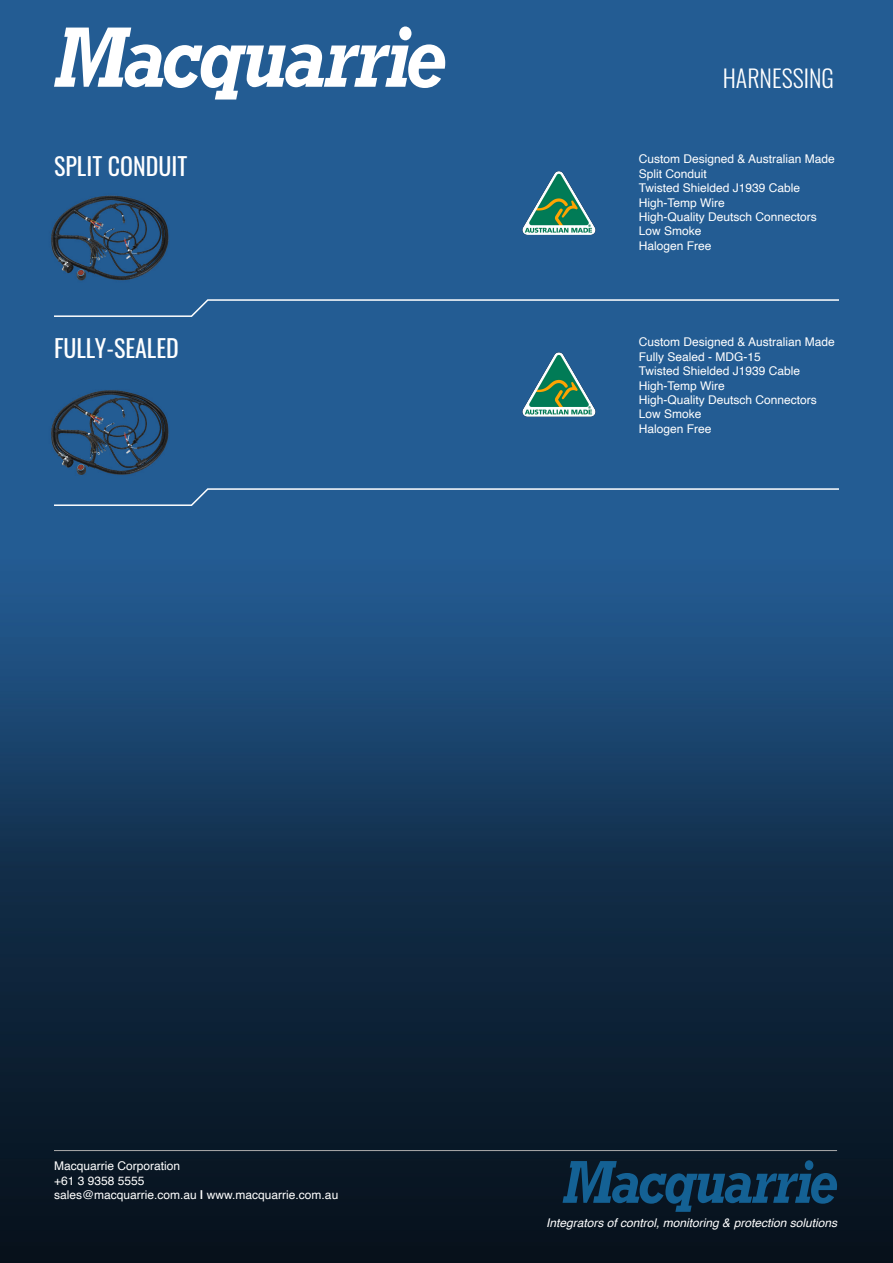
<style>
.page{position:relative;width:893px;height:1263px;background:#fff}
.page>*{position:absolute;margin:0;border:0;box-sizing:border-box;transform-origin:0 0}
.t1{font:24px "Oswald";color:#fff}
.t2{font:300 24px "Oswald";color:#fff}
.t3{font:12px/14.4px "Helvetica";color:#fff}
.t4{font:italic 12px "Helvetica";color:#fff}
.s1{font-weight:700}
</style>
<div class="page">
<img style="left:0;top:0;width:893px;height:1263px">
<svg style="left:52px;top:298px;width:788px;height:20px;background:#33689b"></svg>
<svg style="left:52px;top:487px;width:788px;height:20px;background:#33689b"></svg>
<hr style="left:54px;top:1150px;width:783px;height:1px;background:#acacac">
<svg style="left:563px;top:1160px;width:274px;height:52px;background:#0c324e"></svg>
<svg style="left:54px;top:26px;width:391px;height:74px"></svg>
<img style="left:509px;top:338px;width:100px;height:92px">
<img style="left:509px;top:157px;width:100px;height:92px">
<h1 class="t1" style="left:54px;top:145px;width:135px">SPLIT CONDUIT</h1>
<h1 class="t1" style="left:54px;top:326px;width:126px">FULLY-SEALED</h1>
<h1 class="t2" style="left:723px;top:57px;width:113px">HARNESSING</h1>
<p class="t3" style="left:639px;top:152px;width:198px">Custom Designed &amp; Australian Made<br>Split Conduit<br>Twisted Shielded J1939 Cable<br>High-Temp Wire<br>High-Quality Deutsch Connectors<br>Low Smoke<br>Halogen Free</p>
<p class="t3" style="left:639px;top:335px;width:198px">Custom Designed &amp; Australian Made<br>Fully Sealed - MDG-15<br>Twisted Shielded J1939 Cable<br>High-Temp Wire<br>High-Quality Deutsch Connectors<br>Low Smoke<br>Halogen Free</p>
<p class="t3" style="left:54px;top:1159px;width:286px">Macquarrie Corporation<br>+61 3 9358 5555<br>sales@macquarrie.com.au <span class="s1">|</span> www.macquarrie.com.au</p>
<p class="t4" style="left:546px;top:1213px;width:292px">Integrators of control, monitoring &amp; protection solutions</p>
</div>
